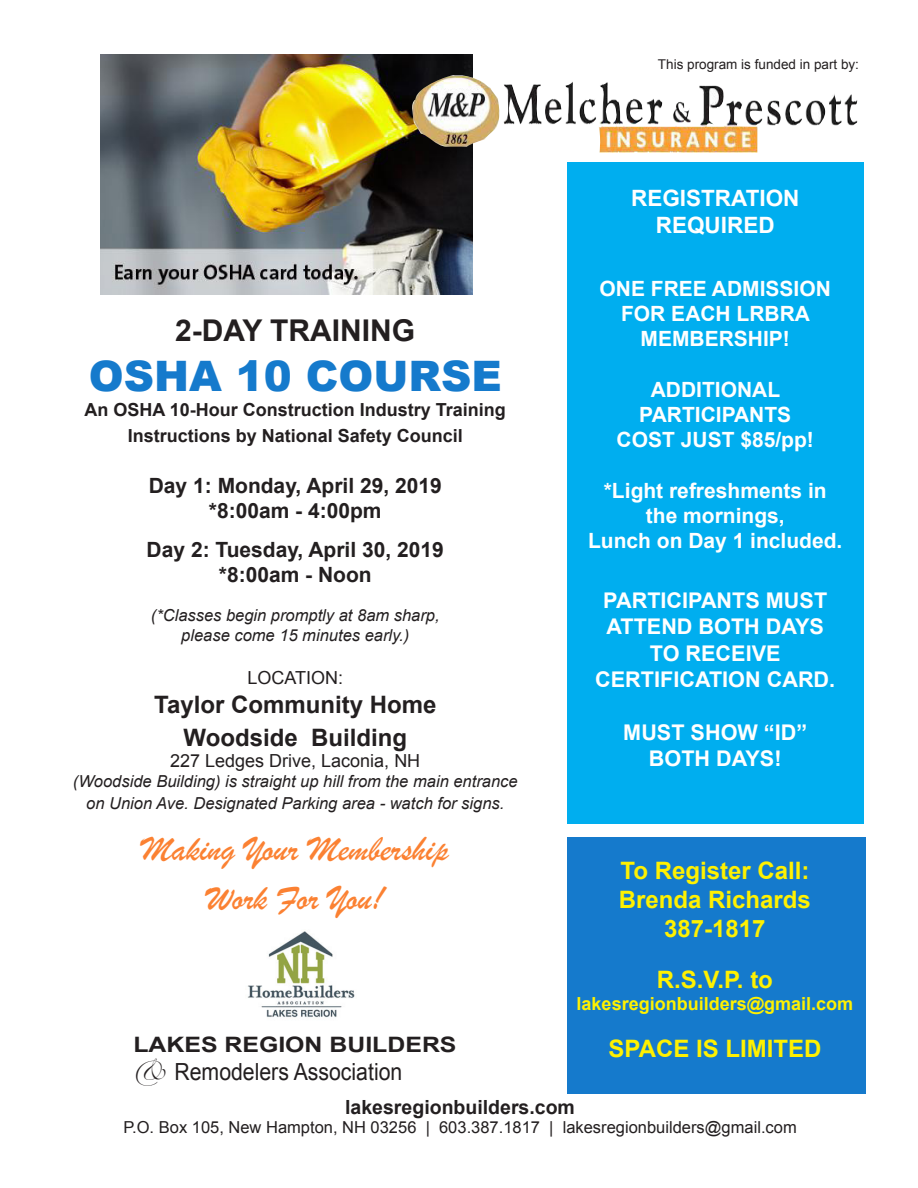
<style>
.page{position:relative;width:918px;height:1188px;background:#fff}
.page>*{position:absolute;margin:0;border:0;box-sizing:border-box;transform-origin:0 0}
.t1{font:900 42px "Arial";color:#157acc}
.t2{font:36px "Brush Script";color:#fb8132}
.t3{font:700 30px "Arial";color:#231f20}
.t4{font:700 24px "Arial";color:#fff101}
.t5{font:700 24px "Arial";color:#231f20}
.t6{font:23.55px "Arial";color:#231f20;scale:.9 1}
.t7{font:700 22.5px "Arial";color:#fff}
.t8{font:700 21.6px "Arial";color:#fff}
.t9{font:700 21.3px "Arial";color:#231f20;scale:1.17 1}
.t10{font:700 21px/25.2px "Arial";color:#fff;text-align:center}
.t11{font:700 21px "Arial";color:#231f20}
.t12{font:700 19.5px "Arial";color:#231f20}
.t13{font:700 18px "Arial";color:#231f20}
.t14{font:18px "Arial";color:#231f20}
.t15{font:700 18px "Arial";color:#fff101}
.t16{font:italic 16.5px/21.6px "Arial";color:#231f20;text-align:center}
.t17{font:16.5px "Arial";color:#231f20}
.t18{font:13.5px "Arial";color:#231f20}
.s1{font-family:"Zapfino";font-size:17.7px}
</style>
<div class="page">
<img style="left:100px;top:55px;width:372px;height:240px">
<img style="left:409px;top:75px;width:433px;height:78px">
<div style="left:567px;top:162px;width:296px;height:662px;background:#00aeef"></div>
<div style="left:567px;top:837px;width:298px;height:256px;background:#157acc"></div>
<img style="left:247px;top:931px;width:108px;height:87px">
<p class="t18" style="left:658px;top:55px;width:203px">This program is funded in part by:</p>
<p class="t3" style="left:175px;top:310px;width:242px">2-DAY TRAINING</p>
<p class="t1" style="left:89px;top:345px;width:414px">OSHA 10 COURSE</p>
<p class="t13" style="left:85px;top:398px;width:423px">An OSHA 10-Hour Construction Industry Training</p>
<p class="t13" style="left:128px;top:424px;width:337px">Instructions by National Safety Council</p>
<p class="t11" style="left:149px;top:472px;width:294px">Day 1: Monday, April 29, 2019</p>
<p class="t11" style="left:209px;top:497px;width:174px">*8:00am - 4:00pm</p>
<p class="t11" style="left:147px;top:536px;width:299px">Day 2: Tuesday, April 30, 2019</p>
<p class="t11" style="left:219px;top:561px;width:154px">*8:00am - Noon</p>
<p class="t16" style="left:151px;top:605px;width:290px">(*Classes begin promptly at 8am sharp,</p>
<p class="t16" style="left:181px;top:625px;width:230px">please come 15 minutes early.)</p>
<p class="t14" style="left:247px;top:666px;width:97px">LOCATION:</p>
<p class="t5" style="left:154px;top:689px;width:284px">Taylor Community Home</p>
<p class="t5" style="left:184px;top:721px;width:225px">Woodside Building</p>
<p class="t14" style="left:170px;top:749px;width:252px">227 Ledges Drive, Laconia, NH</p>
<p class="t16" style="left:73px;top:771px;width:446px">(Woodside Building) is straight up hill from the main entrance on Union Ave. Designated Parking area - watch for signs.</p>
<p class="t2" style="left:142px;top:825px;width:308px">Making Your Membership</p>
<p class="t2" style="left:207px;top:874px;width:179px">Work For You!</p>
<p class="t9" style="left:133px;top:1031px;width:278px">LAKES REGION BUILDERS</p>
<p class="t6" style="left:133px;top:1057px;width:300px"><span class="s1">&amp;</span> Remodelers Association</p>
<p class="t7" style="left:631px;top:183px;width:170px">REGISTRATION</p>
<p class="t7" style="left:656px;top:210px;width:120px">REQUIRED</p>
<p class="t10" style="left:600px;top:277px;width:233px">ONE FREE ADMISSION<br>FOR EACH LRBRA</p>
<p class="t10" style="left:641px;top:327px;width:151px">MEMBERSHIP!</p>
<p class="t10" style="left:651px;top:377px;width:131px">ADDITIONAL</p>
<p class="t10" style="left:639px;top:403px;width:154px">PARTICIPANTS</p>
<p class="t10" style="left:617px;top:428px;width:199px">COST JUST $85/pp!</p>
<p class="t10" style="left:604px;top:478px;width:224px">*Light refreshments in</p>
<p class="t10" style="left:646px;top:503px;width:140px">the mornings,</p>
<p class="t10" style="left:588px;top:529px;width:256px">Lunch on Day 1 included.</p>
<p class="t8" style="left:603px;top:586px;width:225px">PARTICIPANTS MUST</p>
<p class="t8" style="left:606px;top:613px;width:219px">ATTEND BOTH DAYS</p>
<p class="t8" style="left:650px;top:639px;width:132px">TO RECEIVE</p>
<p class="t8" style="left:595px;top:665px;width:241px">CERTIFICATION CARD.</p>
<p class="t8" style="left:623px;top:718px;width:185px">MUST SHOW “ID”</p>
<p class="t8" style="left:649px;top:744px;width:134px">BOTH DAYS!</p>
<p class="t4" style="left:621px;top:855px;width:190px">To Register Call:</p>
<p class="t4" style="left:619px;top:884px;width:194px">Brenda Richards</p>
<p class="t4" style="left:664px;top:913px;width:103px">387-1817</p>
<p class="t4" style="left:657px;top:964px;width:118px">R.S.V.P. to</p>
<p class="t15" style="left:577px;top:992px;width:278px">lakesregionbuilders@gmail.com</p>
<p class="t4" style="left:609px;top:1032px;width:214px">SPACE IS LIMITED</p>
<p class="t12" style="left:345px;top:1094px;width:231px">lakesregionbuilders.com</p>
<p class="t17" style="left:123px;top:1117px;width:675px">P.O. Box 105, New Hampton, NH 03256 | 603.387.1817 | lakesregionbuilders@gmail.com</p>
</div>
